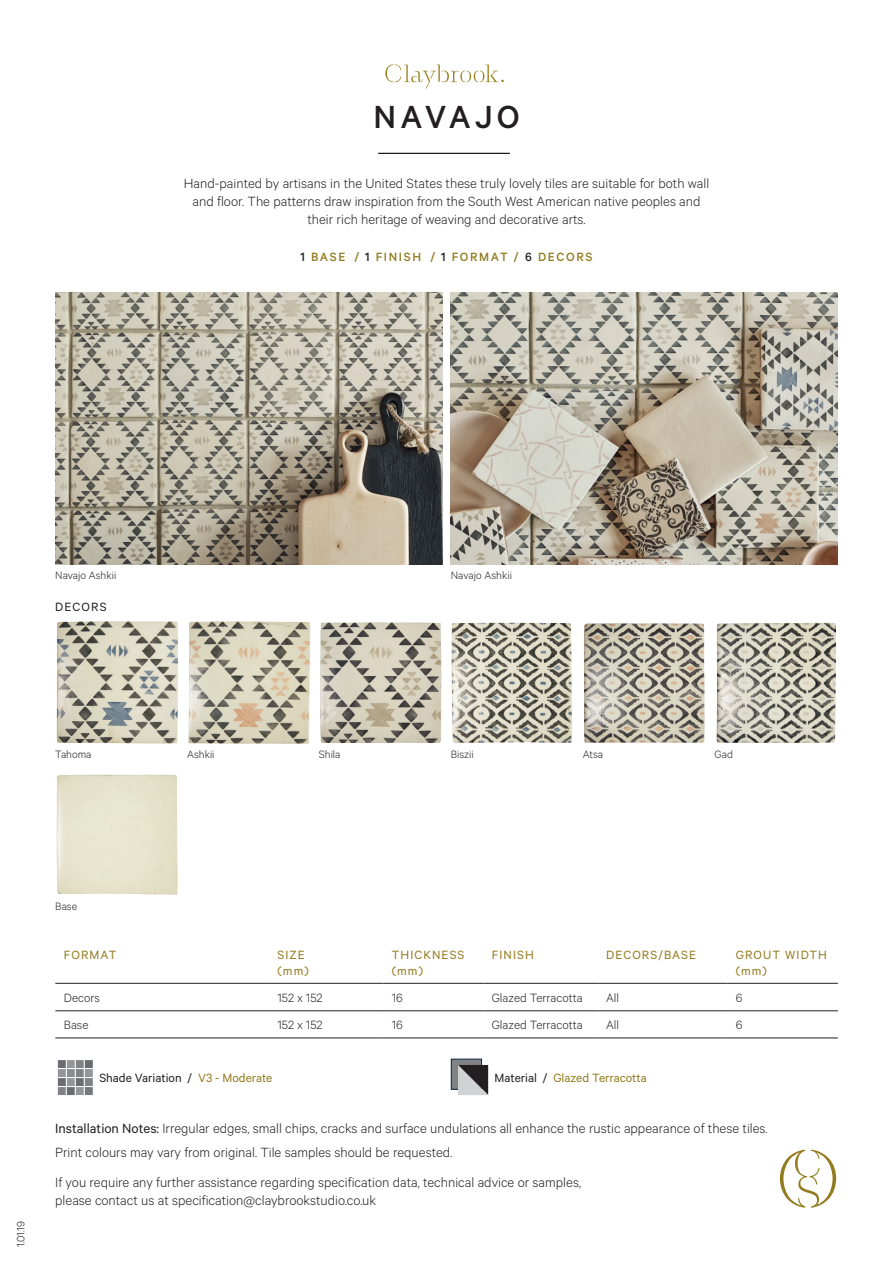
<style>
.page{position:relative;width:893px;height:1263px;background:#fff}
.page>*{position:absolute;margin:0;border:0;box-sizing:border-box;transform-origin:0 0}
.t1{font:500 36px "Calibre";letter-spacing:.12em;color:#231f20}
.Paragraph_left{font:300 15px/18px "Calibre";color:#231f20}
.Top_text{font:300 15px/18px "Calibre";color:#231f20;text-align:center}
.Table_contents{font:300 13.5px "Calibre";color:#231f20}
.Table_Header{font:13.5px/16.2px "Calibre";letter-spacing:.08em;color:#937b1f}
.Colours_title{font:500 13.5px "Calibre";letter-spacing:.12em;color:#937b1f}
.Shade_and_material_t{font:13.5px "Calibre";color:#231f20}
.Shade_and_material_t-2{font:13.5px "Calibre";color:#937b1f}
.Cut_out_title{font:13.5px "Calibre";letter-spacing:.08em;color:#231f20}
.Image_credit{font:300 12px "Calibre";color:#231f20}
.Date{font:300 12px "Calibre";color:#231f20}
.s1{color:#231f20}
.s2{color:#937b1f}
.s3{font-weight:400}
</style>
<div class="page">
<svg style="left:385px;top:64px;width:119px;height:25px"></svg>
<svg style="left:780px;top:1150px;width:56px;height:58px"></svg>
<hr style="left:378px;top:153px;width:132px;height:1px;background:#231f20">
<img style="left:55px;top:292px;width:387px;height:272px">
<img style="left:451px;top:292px;width:387px;height:272px">
<img style="left:57px;top:621px;width:121px;height:122px">
<img style="left:188px;top:621px;width:123px;height:123px">
<img style="left:320px;top:622px;width:121px;height:121px">
<img style="left:451px;top:623px;width:121px;height:120px">
<img style="left:584px;top:623px;width:121px;height:120px">
<img style="left:716px;top:623px;width:120px;height:120px">
<img style="left:57px;top:774px;width:121px;height:121px">
<hr style="left:55px;top:983px;width:214px;height:1px;background:#231f20">
<hr style="left:269px;top:983px;width:114px;height:1px;background:#231f20">
<hr style="left:383px;top:983px;width:100px;height:1px;background:#231f20">
<hr style="left:483px;top:983px;width:115px;height:1px;background:#231f20">
<hr style="left:598px;top:983px;width:129px;height:1px;background:#231f20">
<hr style="left:727px;top:983px;width:111px;height:1px;background:#231f20">
<hr style="left:55px;top:1010px;width:214px;height:1px;background:#231f20">
<hr style="left:269px;top:1010px;width:114px;height:1px;background:#231f20">
<hr style="left:383px;top:1010px;width:100px;height:1px;background:#231f20">
<hr style="left:483px;top:1010px;width:115px;height:1px;background:#231f20">
<hr style="left:598px;top:1010px;width:129px;height:1px;background:#231f20">
<hr style="left:727px;top:1010px;width:111px;height:1px;background:#231f20">
<hr style="left:55px;top:1038px;width:214px;height:1px;background:#231f20">
<hr style="left:269px;top:1038px;width:114px;height:1px;background:#231f20">
<hr style="left:383px;top:1038px;width:100px;height:1px;background:#231f20">
<hr style="left:483px;top:1038px;width:115px;height:1px;background:#231f20">
<hr style="left:598px;top:1038px;width:129px;height:1px;background:#231f20">
<hr style="left:727px;top:1038px;width:111px;height:1px;background:#231f20">
<div style="left:66px;top:1059px;width:9px;height:9px;background:#939598"></div>
<div style="left:66px;top:1059px;width:10px;height:10px;border:1px solid #fff"></div>
<div style="left:75px;top:1059px;width:9px;height:9px;background:#808285"></div>
<div style="left:75px;top:1059px;width:10px;height:10px;border:1px solid #fff"></div>
<div style="left:66px;top:1068px;width:9px;height:9px;background:#8a8c8f"></div>
<div style="left:66px;top:1068px;width:10px;height:10px;border:1px solid #fff"></div>
<div style="left:75px;top:1068px;width:9px;height:9px;background:#808285"></div>
<div style="left:75px;top:1068px;width:10px;height:10px;border:1px solid #fff"></div>
<div style="left:66px;top:1077px;width:9px;height:9px;background:#939598"></div>
<div style="left:66px;top:1077px;width:10px;height:10px;border:1px solid #fff"></div>
<div style="left:57px;top:1059px;width:9px;height:9px;background:#6c6d70"></div>
<div style="left:57px;top:1059px;width:10px;height:10px;border:1px solid #fff"></div>
<div style="left:57px;top:1068px;width:9px;height:9px;background:#939598"></div>
<div style="left:57px;top:1068px;width:10px;height:10px;border:1px solid #fff"></div>
<div style="left:75px;top:1077px;width:9px;height:9px;background:#6c6d70"></div>
<div style="left:75px;top:1077px;width:10px;height:10px;border:1px solid #fff"></div>
<div style="left:57px;top:1077px;width:9px;height:9px;background:#6c6d70"></div>
<div style="left:57px;top:1077px;width:10px;height:10px;border:1px solid #fff"></div>
<div style="left:84px;top:1059px;width:9px;height:9px;background:#6c6d70"></div>
<div style="left:84px;top:1059px;width:9px;height:10px;border:1px solid #fff"></div>
<div style="left:57px;top:1086px;width:9px;height:9px;background:#808285"></div>
<div style="left:57px;top:1086px;width:10px;height:10px;border:1px solid #fff"></div>
<div style="left:84px;top:1068px;width:9px;height:9px;background:#939598"></div>
<div style="left:84px;top:1068px;width:10px;height:10px;border:1px solid #fff"></div>
<div style="left:66px;top:1086px;width:9px;height:9px;background:#6c6d70"></div>
<div style="left:66px;top:1086px;width:10px;height:10px;border:1px solid #fff"></div>
<div style="left:75px;top:1086px;width:9px;height:9px;background:#939598"></div>
<div style="left:75px;top:1086px;width:10px;height:10px;border:1px solid #fff"></div>
<div style="left:84px;top:1077px;width:9px;height:9px;background:#808285"></div>
<div style="left:84px;top:1077px;width:10px;height:10px;border:1px solid #fff"></div>
<div style="left:84px;top:1086px;width:9px;height:9px;background:#76787b"></div>
<div style="left:84px;top:1086px;width:10px;height:10px;border:1px solid #fff"></div>
<div style="left:451px;top:1059px;width:31px;height:30px;background:#808285"></div>
<div style="left:451px;top:1059px;width:31px;height:30px;border:1px solid #0e2a45"></div>
<svg style="left:458px;top:1065px;width:30px;height:30px"></svg>
<p class="t1" style="left:373px;top:96px;width:148px">NAVAJO</p>
<p class="Top_text" style="left:184px;top:173px;width:527px">Hand-painted by artisans in the United States these truly lovely tiles are suitable for both wall and floor. The patterns draw inspiration from the South West American native peoples and their rich heritage of weaving and decorative arts.</p>
<p class="Colours_title" style="left:301px;top:248px;width:293px"><span class="s1">1</span> BASE / <span class="s1">1</span> FINISH / <span class="s1">1</span> FORMAT / <span class="s1">6</span> DECORS</p>
<p class="Image_credit" style="left:55px;top:568px;width:63px">Navajo Ashkii</p>
<p class="Image_credit" style="left:451px;top:568px;width:63px">Navajo Ashkii</p>
<p class="Cut_out_title" style="left:55px;top:599px;width:53px">DECORS</p>
<p class="Image_credit" style="left:55px;top:747px;width:38px">Tahoma</p>
<p class="Image_credit" style="left:187px;top:747px;width:29px">Ashkii</p>
<p class="Image_credit" style="left:319px;top:747px;width:23px">Shila</p>
<p class="Image_credit" style="left:451px;top:747px;width:24px">Biszii</p>
<p class="Image_credit" style="left:583px;top:747px;width:22px">Atsa</p>
<p class="Image_credit" style="left:715px;top:747px;width:20px">Gad</p>
<p class="Date" style="left:14px;top:1247px;width:28px;rotate:-90deg">1.01.19</p>
<p class="Image_credit" style="left:55px;top:899px;width:23px">Base</p>
<p class="Table_Header" style="left:64px;top:946px;width:54px">FORMAT</p>
<p class="Table_Header" style="left:277px;top:946px;width:33px">SIZE (mm)</p>
<p class="Table_Header" style="left:392px;top:946px;width:74px">THICKNESS (mm)</p>
<p class="Table_Header" style="left:492px;top:946px;width:44px">FINISH</p>
<p class="Table_Header" style="left:606px;top:946px;width:92px">DECORS/BASE</p>
<p class="Table_Header" style="left:736px;top:946px;width:93px">GROUT WIDTH (mm)</p>
<p class="Table_contents" style="left:64px;top:990px;width:38px">Decors</p>
<p class="Table_contents" style="left:277px;top:990px;width:47px">152 x 152</p>
<p class="Table_contents" style="left:392px;top:990px;width:13px">16</p>
<p class="Table_contents" style="left:492px;top:990px;width:92px">Glazed Terracotta</p>
<p class="Table_contents" style="left:606px;top:990px;width:15px">All</p>
<p class="Table_contents" style="left:736px;top:990px;width:8px">6</p>
<p class="Table_contents" style="left:64px;top:1017px;width:26px">Base</p>
<p class="Table_contents" style="left:277px;top:1017px;width:47px">152 x 152</p>
<p class="Table_contents" style="left:392px;top:1017px;width:13px">16</p>
<p class="Table_contents" style="left:492px;top:1017px;width:92px">Glazed Terracotta</p>
<p class="Table_contents" style="left:606px;top:1017px;width:15px">All</p>
<p class="Table_contents" style="left:736px;top:1017px;width:8px">6</p>
<p class="Shade_and_material_t" style="left:99px;top:1070px;width:175px">Shade Variation / <span class="s2">V3 - Moderate</span></p>
<p class="Shade_and_material_t-2" style="left:495px;top:1070px;width:154px"><span class="s1">Material /</span> Glazed Terracotta</p>
<p class="Paragraph_left" style="left:55px;top:1119px;width:714px"><span class="s3">Installation Notes:</span> Irregular edges, small chips, cracks and surface undulations all enhance the rustic appearance of these tiles.</p>
<p class="Paragraph_left" style="left:55px;top:1143px;width:399px">Print colours may vary from original. Tile samples should be requested.</p>
<p class="Paragraph_left" style="left:55px;top:1173px;width:527px">If you require any further assistance regarding specification data, technical advice or samples, please contact us at specification@claybrookstudio.co.uk</p>
</div>
